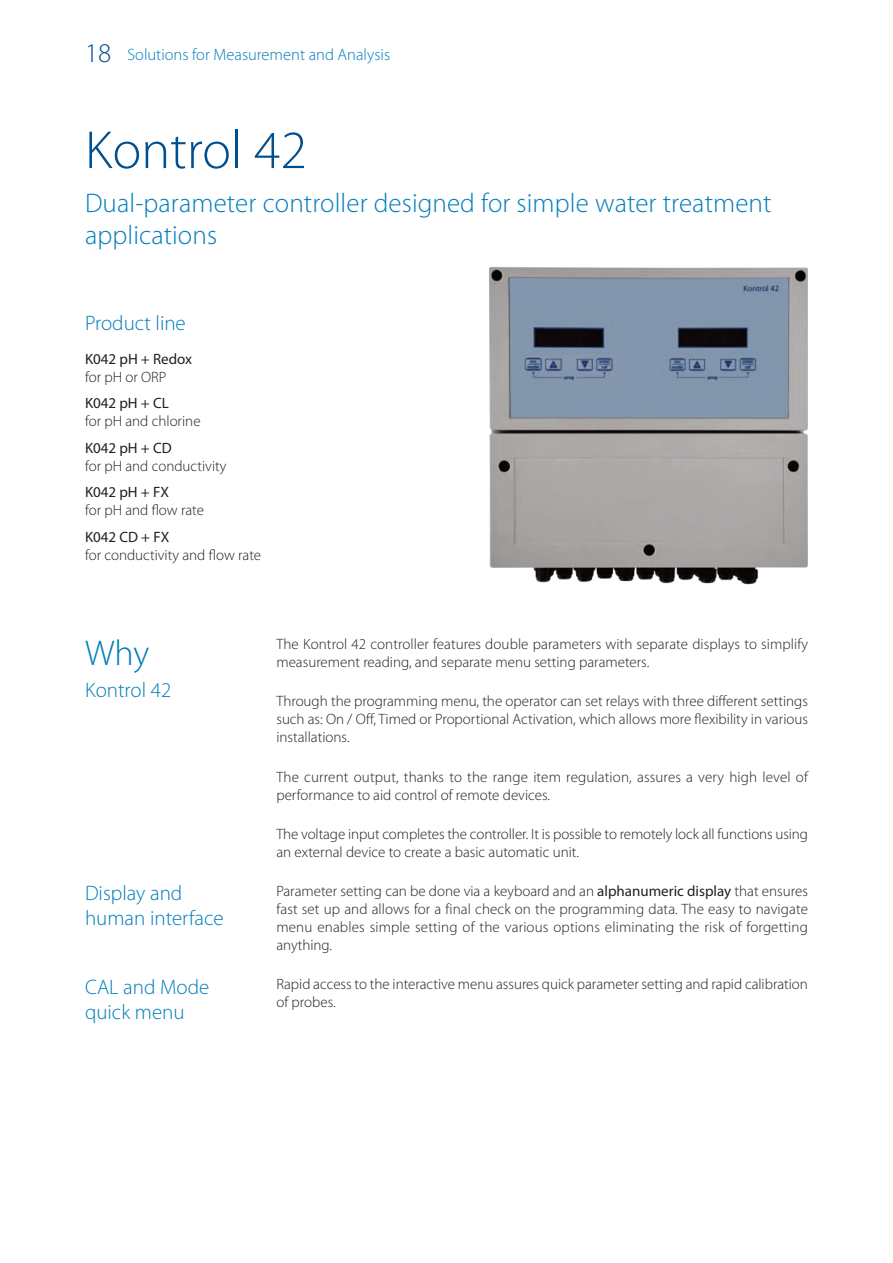
<style>
.page{position:relative;width:893px;height:1263px;background:#fff}
.page>*{position:absolute;margin:0;border:0;box-sizing:border-box;transform-origin:0 0}
.t1{font:300 54px "Myriad Pro";color:#004f8f}
.t2{font:300 36px "Myriad Pro";color:#007dbb}
.t3{font:300 27px/32.4px "Myriad Pro";letter-spacing:.005em;color:#007dbb}
.t4{font:300 27px "Myriad Pro";color:#004f8f}
.t5{font:300 21px/25.2px "Myriad Pro";color:#007dbb}
.t6{font:300 16.5px "Myriad Pro";color:#007dbb}
.t7{font:300 15px/18px "Myriad Pro";color:#231f20}
.t8{font:15px "Myriad Pro";color:#231f20}
.s1{font-weight:400}
</style>
<div class="page">
<img style="left:489px;top:266px;width:319px;height:319px">
<h3 class="t4" style="left:85px;top:42px;width:28px">18</h3>
<p class="t6" style="left:128px;top:48px;width:264px">Solutions for Measurement and Analysis</p>
<h1 class="t1" style="left:85px;top:130px;width:223px">Kontrol 42</h1>
<h3 class="t3" style="left:85px;top:189px;width:688px">Dual-parameter controller designed for simple water treatment applications</h3>
<h3 class="t5" style="left:85px;top:312px;width:102px">Product line</h3>
<p class="t8" style="left:85px;top:353px;width:109px">K042 pH + Redox</p>
<p class="t7" style="left:85px;top:369px;width:83px">for pH or ORP</p>
<p class="t8" style="left:85px;top:397px;width:85px">K042 pH + CL</p>
<p class="t7" style="left:85px;top:413px;width:117px">for pH and chlorine</p>
<p class="t8" style="left:85px;top:442px;width:88px">K042 pH + CD</p>
<p class="t7" style="left:85px;top:458px;width:143px">for pH and conductivity</p>
<p class="t8" style="left:85px;top:486px;width:85px">K042 pH + FX</p>
<p class="t7" style="left:85px;top:502px;width:121px">for pH and flow rate</p>
<p class="t8" style="left:85px;top:531px;width:86px">K042 CD + FX</p>
<p class="t7" style="left:85px;top:547px;width:178px">for conductivity and flow rate</p>
<h2 class="t2" style="left:85px;top:639px;width:66px">Why</h2>
<h3 class="t5" style="left:85px;top:679px;width:88px">Kontrol 42</h3>
<h3 class="t5" style="left:85px;top:882px;width:140px">Display and human interface</h3>
<h3 class="t5" style="left:85px;top:976px;width:126px">CAL and Mode quick menu</h3>
<p class="t7" style="left:276px;top:636px;width:533px">The Kontrol 42 controller features double parameters with separate displays to simplify measurement reading, and separate menu setting parameters.</p>
<p class="t7" style="left:276px;top:694px;width:533px;text-align:justify">Through the programming menu, the operator can set relays with three different settings such as: On / Off, Timed or Proportional Activation, which allows more flexibility in various installations.</p>
<p class="t7" style="left:276px;top:769px;width:533px">The current output, thanks to the range item regulation, assures a very high level of performance to aid control of remote devices.</p>
<p class="t7" style="left:276px;top:826px;width:533px">The voltage input completes the controller. It is possible to remotely lock all functions using an external device to create a basic automatic unit.</p>
<p class="t7" style="left:276px;top:883px;width:533px;text-align:justify">Parameter setting can be done via a keyboard and an <span class="s1">alphanumeric display</span> that ensures fast set up and allows for a final check on the programming data. The easy to navigate menu enables simple setting of the various options eliminating the risk of forgetting anything.</p>
<p class="t7" style="left:276px;top:977px;width:533px">Rapid access to the interactive menu assures quick parameter setting and rapid calibration of probes.</p>
</div>
